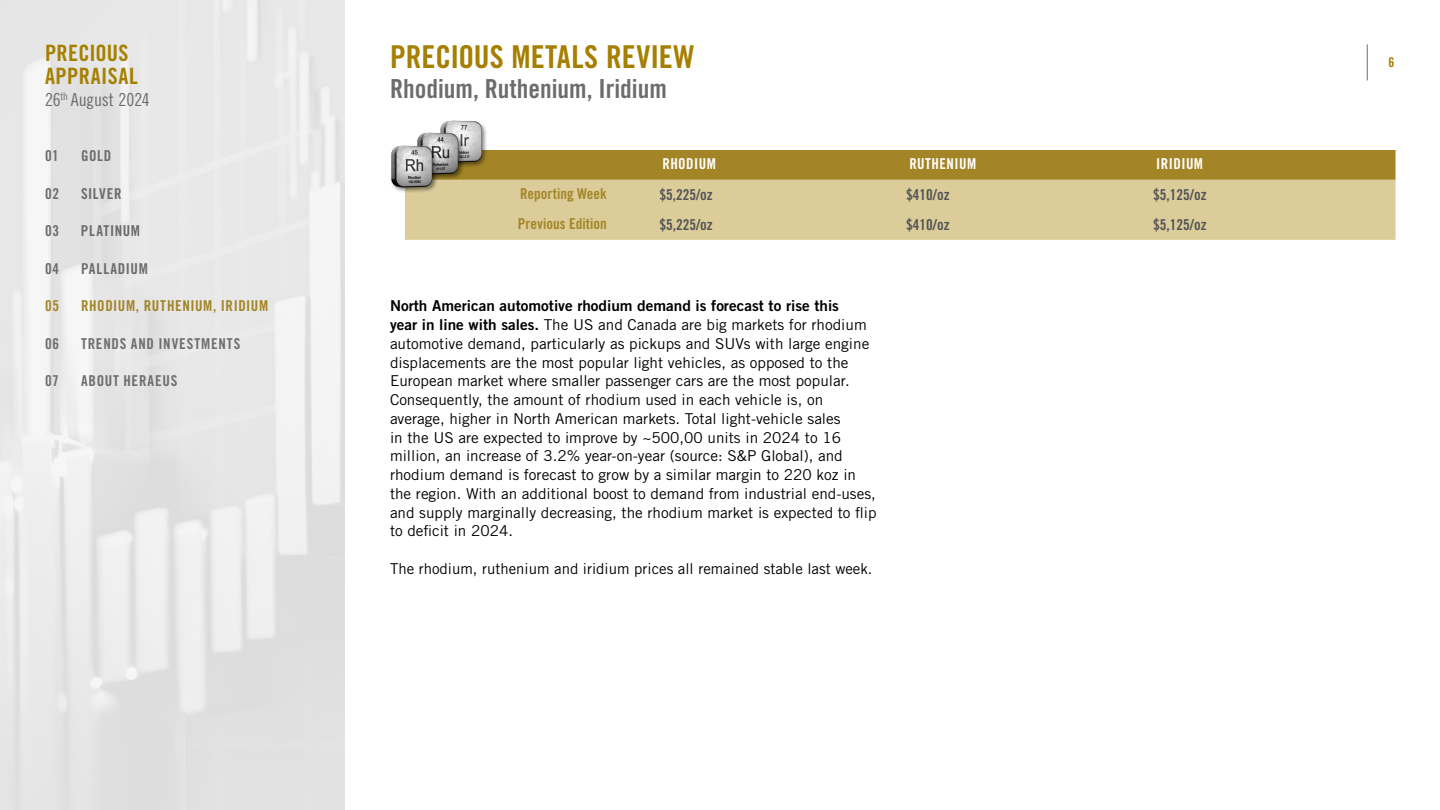
<style>
.page{position:relative;width:1440px;height:810px;background:#fff}
.page>*{position:absolute;margin:0;border:0;box-sizing:border-box;transform-origin:0 0}
.t1{font:31.5px "Trade Gothic LT Std Bd Cn 20";color:#a58000}
.t2{font:26.25px "Trade Gothic LT Std Bd Cn 20";color:#6b6c6e}
.t3{font:22.5px/22.5px "Trade Gothic LT Std Bd Cn 20";letter-spacing:.015em;color:#a58000}
.t4{font:18px "Trade Gothic LT Std Cn 18";letter-spacing:-.01em;color:#6b6c6e}
.t5{font:15px/18.8px "Trade Gothic LT Std";color:#000}
.t6{font:15px "Trade Gothic LT Std Bd 2";color:#000}
.t7{font:15px "Trade Gothic LT Std Bd Cn 20";color:#535456}
.t8{font:15px "Trade Gothic LT Std Bd Cn 20";letter-spacing:.055em;color:#6e6e6e}
.t9{font:15px "Trade Gothic LT Std Bd Cn 20";letter-spacing:.045em;color:#6b6c6e}
.t10{font:15px "Trade Gothic LT Std Bd Cn 20";letter-spacing:.04em;color:#a38527}
.t11{font:15px "Trade Gothic LT Std Bd Cn 20";letter-spacing:.03em;color:#fff}
.t12{font:15px "Trade Gothic LT Std Bd Cn 20";letter-spacing:.015em;color:#a38527}
.t13{font:15px "Trade Gothic LT Std Bd Cn 20";letter-spacing:-.005em;color:#a38527}
.t14{font:13.5px "Trade Gothic LT Std Bd Cn 20";color:#a58000}
.s1{font-family:"Trade Gothic LT Std Bd 2"}
</style>
<div class="page">
<hr style="left:1367px;top:44px;width:1px;height:36px;background:#6e6e6e">
<div style="left:0;top:0;width:345px;height:810px;background:linear-gradient(to right,#e8e8e8,#e7e7e7)"></div>
<div style="left:476px;top:150px;width:920px;height:30px;background:#a38527"></div>
<div style="left:405px;top:180px;width:991px;height:60px;background:#dbcc99"></div>
<img style="left:442px;top:120px;width:57px;height:47px">
<img style="left:418px;top:125px;width:58px;height:55px">
<div style="left:389px;top:144px;width:49px;height:49px;background:#000;opacity:.47"></div>
<img style="left:389px;top:137px;width:61px;height:55px">
<h3 class="t3" style="left:45px;top:42px;width:94px">PRECIOUS<br>APPRAISAL</h3>
<p class="t4" style="left:45px;top:89px;width:106px">26<sup>th</sup> August 2024</p>
<p class="t9" style="left:45px;top:147px;width:15px">01</p>
<p class="t9" style="left:81px;top:147px;width:32px">GOLD</p>
<p class="t9" style="left:45px;top:184px;width:16px">02</p>
<p class="t9" style="left:81px;top:184px;width:42px">SILVER</p>
<p class="t9" style="left:45px;top:222px;width:16px">03</p>
<p class="t9" style="left:81px;top:222px;width:61px">PLATINUM</p>
<p class="t9" style="left:45px;top:259px;width:16px">04</p>
<p class="t9" style="left:81px;top:259px;width:68px">PALLADIUM</p>
<p class="t12" style="left:45px;top:297px;width:16px">05</p>
<p class="t10" style="left:81px;top:297px;width:189px">RHODIUM, RUTHENIUM, IRIDIUM</p>
<p class="t8" style="left:45px;top:334px;width:16px">06</p>
<p class="t8" style="left:81px;top:334px;width:161px">TRENDS AND INVESTMENTS</p>
<p class="t8" style="left:45px;top:372px;width:15px">07</p>
<p class="t8" style="left:81px;top:372px;width:98px">ABOUT HERAEUS</p>
<h1 class="t1" style="left:390px;top:37px;width:306px">PRECIOUS METALS REVIEW</h1>
<h2 class="t2" style="left:390px;top:72px;width:278px">Rhodium, Ruthenium, Iridium</h2>
<p class="t11" style="left:662px;top:155px;width:55px">RHODIUM</p>
<p class="t11" style="left:909px;top:155px;width:68px">RUTHENIUM</p>
<p class="t11" style="left:1156px;top:155px;width:48px">IRIDIUM</p>
<p class="t13" style="left:520px;top:185px;width:88px">Reporting Week</p>
<p class="t7" style="left:659px;top:186px;width:55px">$5,225/oz</p>
<p class="t7" style="left:906px;top:186px;width:45px">$410/oz</p>
<p class="t7" style="left:1153px;top:186px;width:55px">$5,125/oz</p>
<p class="t12" style="left:518px;top:215px;width:91px">Previous Edition</p>
<p class="t7" style="left:659px;top:216px;width:55px">$5,225/oz</p>
<p class="t7" style="left:906px;top:216px;width:45px">$410/oz</p>
<p class="t7" style="left:1153px;top:216px;width:55px">$5,125/oz</p>
<p class="t6" style="left:390px;top:297px;width:451px">North American automotive rhodium demand is forecast to rise this</p>
<p class="t5" style="left:390px;top:315px;width:488px"><span class="s1">year in line with sales.</span> The US and Canada are big markets for rhodium automotive demand, particularly as pickups and SUVs with large engine displacements are the most popular light vehicles, as opposed to the European market where smaller passenger cars are the most popular.<br>Consequently, the amount of rhodium used in each vehicle is, on average, higher in North American markets. Total light-vehicle sales<br>in the US are expected to improve by ~500,00 units in 2024 to 16 million, an increase of 3.2% year-on-year (source: S&amp;P Global), and rhodium demand is forecast to grow by a similar margin to 220 koz in the region. With an additional boost to demand from industrial end-uses, and supply marginally decreasing, the rhodium market is expected to flip to deficit in 2024.</p>
<p class="t5" style="left:390px;top:559px;width:484px">The rhodium, ruthenium and iridium prices all remained stable last week.</p>
<p class="t14" style="left:1389px;top:54px;width:7px">6</p>
</div>
